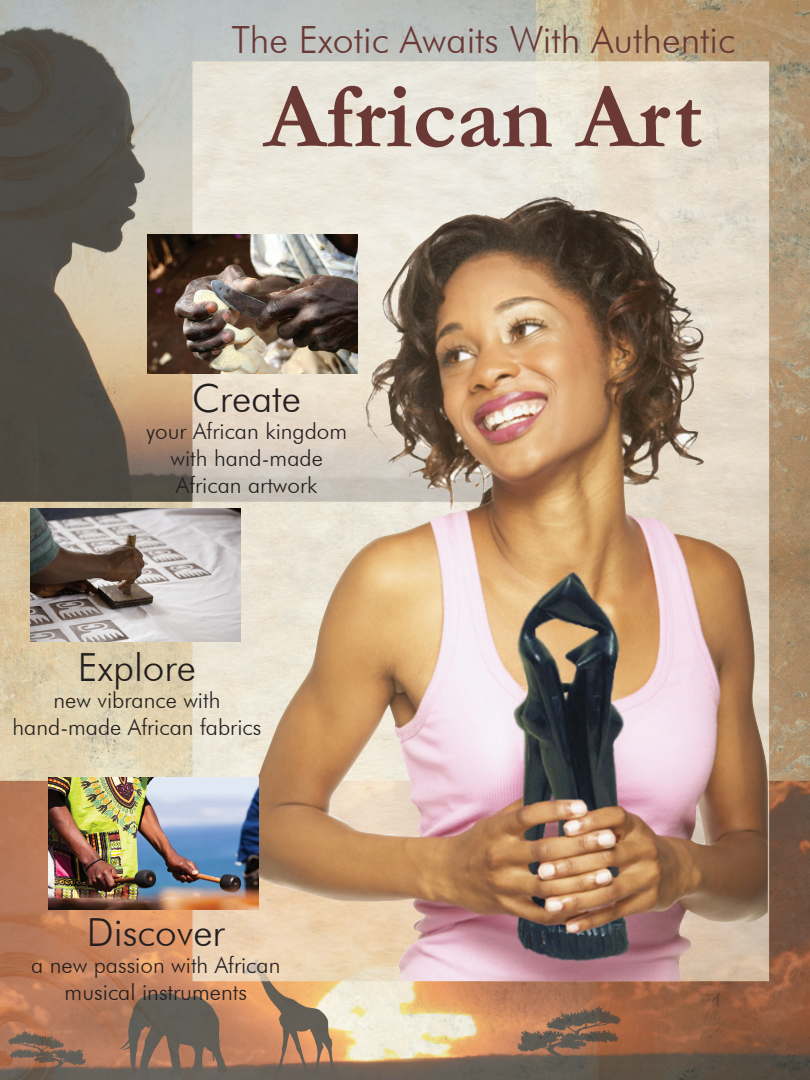
<style>
.page{position:relative;width:810px;height:1080px;background:#fff}
.page>*{position:absolute;margin:0;border:0;box-sizing:border-box;transform-origin:0 0}
.t1{font:700 93.75px "Garamond";color:#6a3935}
.t2{font:300 38.75px "Futura BT";color:#231f20}
.t3{font:300 37.5px "Futura BT";color:#6a3935}
.t4{font:300 22.5px/27px "Futura BT";color:#231f20;text-align:center}
</style>
<div class="page">
<img style="left:0;top:0;width:810px;height:1080px">
<img style="left:365px;top:202px;width:167px;height:311px">
<img style="left:30px;top:508px;width:211px;height:133px">
<img style="left:148px;top:234px;width:210px;height:140px">
<img style="left:48px;top:778px;width:210px;height:131px">
<p class="t3" style="left:231px;top:17px;width:505px">The Exotic Awaits With Authentic</p>
<p class="t1" style="left:264px;top:53px;width:440px">African Art</p>
<p class="t2" style="left:192px;top:374px;width:111px">Create</p>
<p class="t4" style="left:146px;top:417px;width:203px">your African kingdom with hand-made</p>
<p class="t4" style="left:176px;top:471px;width:143px">African artwork</p>
<p class="t2" style="left:78px;top:643px;width:120px">Explore</p>
<p class="t4" style="left:54px;top:686px;width:168px">new vibrance with</p>
<p class="t4" style="left:13px;top:713px;width:250px">hand-made African fabrics</p>
<p class="t2" style="left:87px;top:909px;width:140px">Discover</p>
<p class="t4" style="left:31px;top:952px;width:251px">a new passion with African musical instruments</p>
</div>
